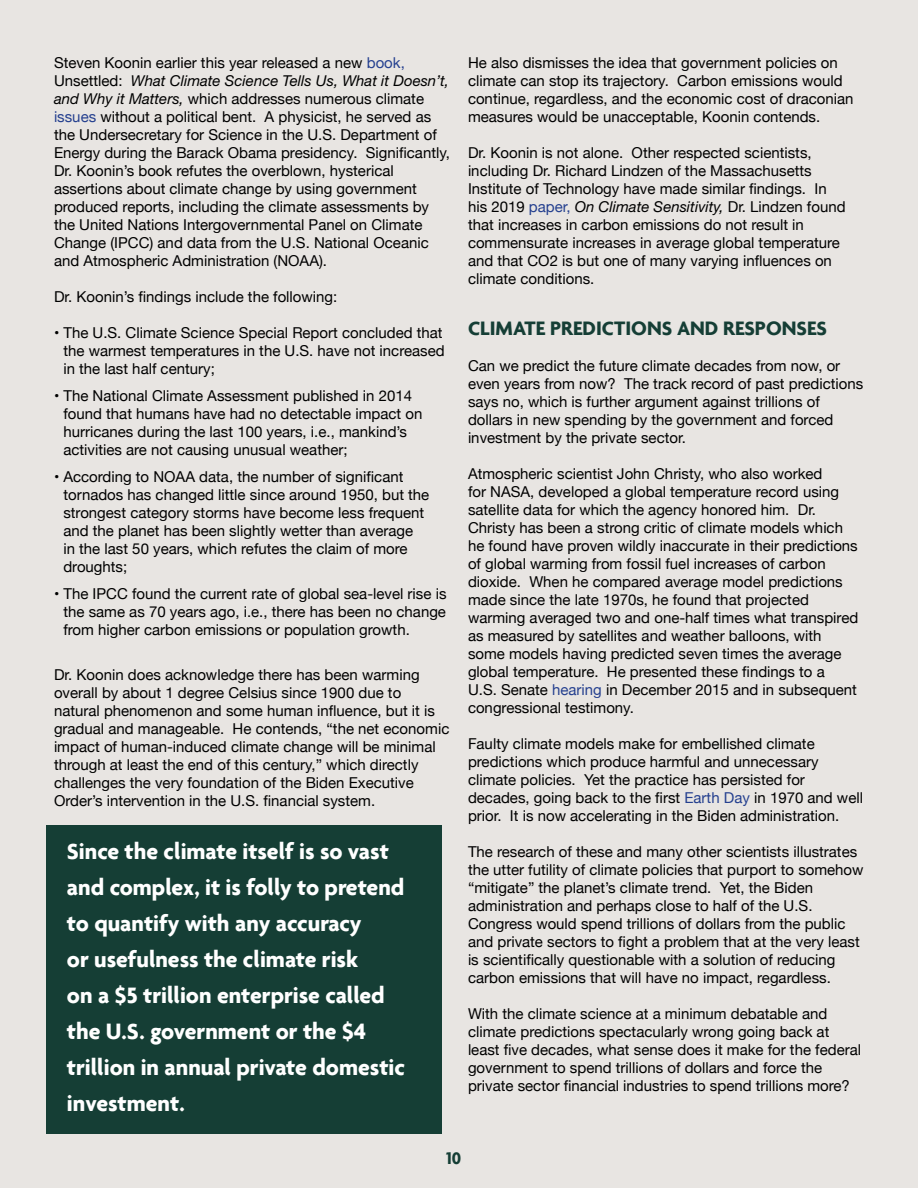
<style>
.page{position:relative;width:918px;height:1188px;background:#e8e5e2}
.page>*{position:absolute;margin:0;border:0;box-sizing:border-box;transform-origin:0 0}
.t1{font:700 24px/36px "Agenda";color:#fff}
.t2{font:700 21px "Agenda";color:#153e35}
.t3{font:700 18px "Agenda";color:#153e35}
.t4{font:15px/18px "Helvetica Neue";color:#000}
.t5{font:italic 15px "Helvetica Neue LT Std";color:#000}
.s1{color:#25408f}
.s2{font-family:"Helvetica Neue";font-style:normal}
.s3{font-family:"Helvetica Neue LT Std";font-style:italic}
</style>
<div class="page">
<div style="left:46px;top:825px;width:396px;height:309px;background:#153e35"></div>
<p class="t4" style="left:54px;top:55px;width:352px">Steven Koonin earlier this year released a new <span class="s1">book,</span></p>
<p class="t5" style="left:54px;top:72px;width:397px"><span class="s2">Unsettled:</span> What Climate Science Tells Us, What it Doesn’t,</p>
<p class="t4" style="left:54px;top:91px;width:398px"><span class="s3">and Why it Matters,</span> which addresses numerous climate <span class="s1">issues</span> without a political bent. A physicist, he served as the Undersecretary for Science in the U.S. Department of Energy during the Barack Obama presidency. Significantly, Dr. Koonin’s book refutes the overblown, hysterical assertions about climate change by using government produced reports, including the climate assessments by the United Nations Intergovernmental Panel on Climate Change (IPCC) and data from the U.S. National Oceanic and Atmospheric Administration (NOAA).</p>
<p class="t4" style="left:54px;top:289px;width:285px">Dr. Koonin’s findings include the following:</p>
<p class="t4" style="left:63px;top:325px;width:383px;text-indent:-9px">• The U.S. Climate Science Special Report concluded that the warmest temperatures in the U.S. have not increased in the last half century;</p>
<p class="t4" style="left:63px;top:388px;width:361px;text-indent:-9px">• The National Climate Assessment published in 2014 found that humans have had no detectable impact on hurricanes during the last 100 years, i.e., mankind’s activities are not causing unusual weather;</p>
<p class="t4" style="left:63px;top:469px;width:367px;text-indent:-9px">• According to NOAA data, the number of significant tornados has changed little since around 1950, but the strongest category storms have become less frequent and the planet has been slightly wetter than average<br>in the last 50 years, which refutes the claim of more droughts;</p>
<p class="t4" style="left:63px;top:586px;width:385px;text-align:justify;text-indent:-9px">• The IPCC found the current rate of global sea-level rise is the same as 70 years ago, i.e., there has been no change from higher carbon emissions or population growth.</p>
<p class="t4" style="left:54px;top:667px;width:397px">Dr. Koonin does acknowledge there has been warming overall by about 1 degree Celsius since 1900 due to natural phenomenon and some human influence, but it is gradual and manageable. He contends, “the net economic impact of human-induced climate change will be minimal through at least the end of this century,” which directly challenges the very foundation of the Biden Executive Order’s intervention in the U.S. financial system.</p>
<p class="t1" style="left:67px;top:833px;width:340px">Since the climate itself is so vast and complex, it is folly to pretend to quantify with any accuracy<br>or usefulness the climate risk<br>on a $5 trillion enterprise called the U.S. government or the $4 trillion in annual private domestic investment.</p>
<p class="t4" style="left:468px;top:55px;width:387px">He also dismisses the idea that government policies on climate can stop its trajectory. Carbon emissions would continue, regardless, and the economic cost of draconian measures would be unacceptable, Koonin contends.</p>
<p class="t4" style="left:468px;top:145px;width:379px">Dr. Koonin is not alone. Other respected scientists, including Dr. Richard Lindzen of the Massachusetts Institute of Technology have made similar findings. In his 2019 <span class="s1">paper,</span> <span class="s3">On Climate Sensitivity,</span> Dr. Lindzen found that increases in carbon emissions do not result in commensurate increases in average global temperature and that CO2 is but one of many varying influences on climate conditions.</p>
<h2 class="t2" style="left:468px;top:315px;width:361px">CLIMATE PREDICTIONS AND RESPONSES</h2>
<p class="t4" style="left:468px;top:357px;width:397px">Can we predict the future climate decades from now, or even years from now? The track record of past predictions says no, which is further argument against trillions of dollars in new spending by the government and forced investment by the private sector.</p>
<p class="t4" style="left:468px;top:465px;width:392px">Atmospheric scientist John Christy, who also worked<br>for NASA, developed a global temperature record using satellite data for which the agency honored him. Dr.<br>Christy has been a strong critic of climate models which he found have proven wildly inaccurate in their predictions of global warming from fossil fuel increases of carbon dioxide. When he compared average model predictions made since the late 1970s, he found that projected warming averaged two and one-half times what transpired as measured by satellites and weather balloons, with some models having predicted seven times the average global temperature. He presented these findings to a<br>U.S. Senate <span class="s1">hearing</span> in December 2015 and in subsequent congressional testimony.</p>
<p class="t4" style="left:468px;top:735px;width:397px">Faulty climate models make for embellished climate predictions which produce harmful and unnecessary climate policies. Yet the practice has persisted for decades, going back to the first <span class="s1">Earth Day</span> in 1970 and well prior. It is now accelerating in the Biden administration.</p>
<p class="t4" style="left:468px;top:843px;width:397px">The research of these and many other scientists illustrates the utter futility of climate policies that purport to somehow “mitigate” the planet’s climate trend. Yet, the Biden administration and perhaps close to half of the U.S.<br>Congress would spend trillions of dollars from the public and private sectors to fight a problem that at the very least is scientifically questionable with a solution of reducing carbon emissions that will have no impact, regardless.</p>
<p class="t4" style="left:468px;top:1005px;width:395px">With the climate science at a minimum debatable and climate predictions spectacularly wrong going back at least five decades, what sense does it make for the federal government to spend trillions of dollars and force the private sector financial industries to spend trillions more?</p>
<p class="t3" style="left:446px;top:1147px;width:16px">10</p>
</div>
